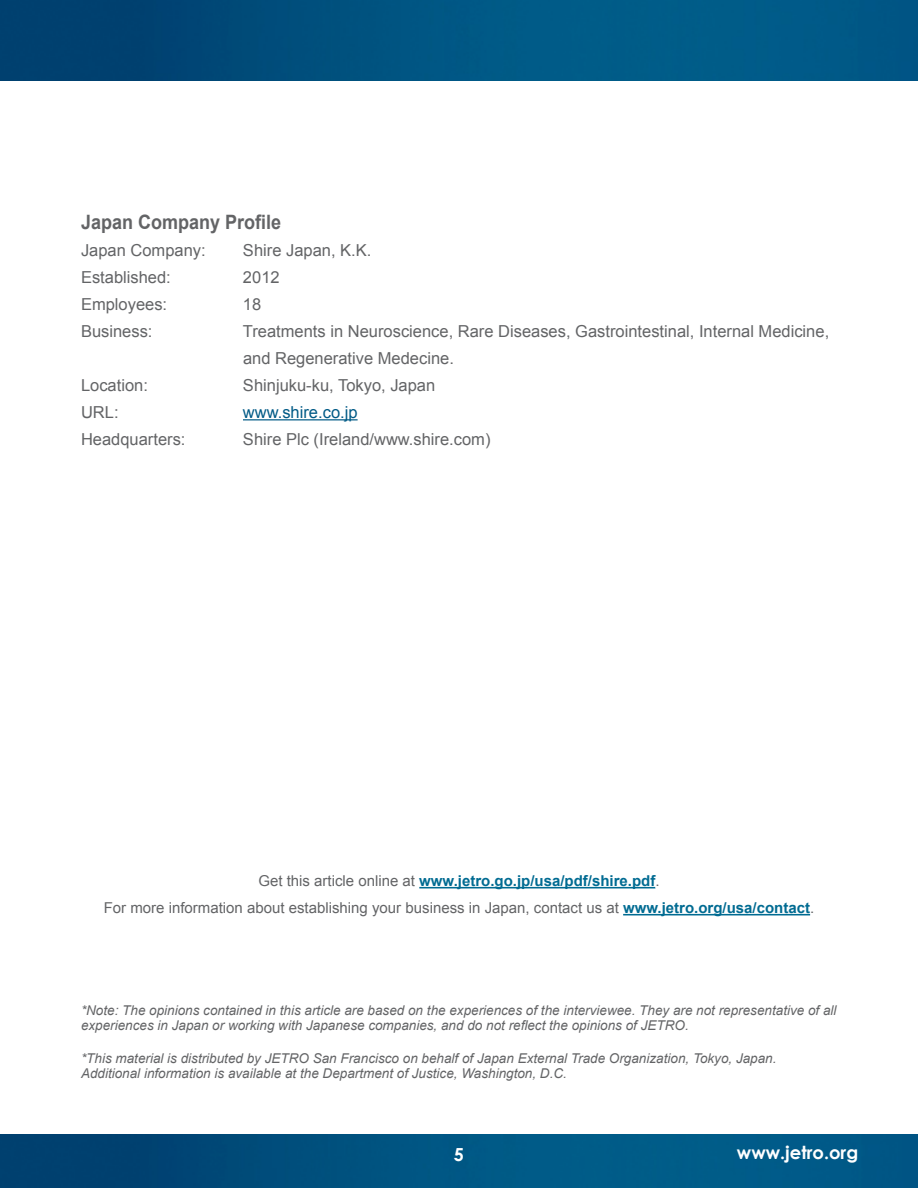
<style>
.page{position:relative;width:918px;height:1188px;background:#fff}
.page>*{position:absolute;margin:0;border:0;box-sizing:border-box;transform-origin:0 0}
.t1{font:700 19.8px "Arial";color:#636466;scale:.91 1}
.t2{font:700 18px "Century Gothic";color:#fff}
.t3{font:16.5px/27px "Arial";color:#636466}
.t4{font:16.5px "Arial";color:#005a86}
.t5{font:15px/27px "Arial";color:#636466;text-align:center}
.t6{font:italic 13.5px/15px "Arial";color:#636466}
.s1{font-weight:700;color:#006b92}
</style>
<div class="page">
<img style="left:0;top:1px;width:918px;height:79px">
<img style="left:0;top:1134px;width:918px;height:54px">
<hr style="left:243px;top:419px;width:115px;height:1px;background:#005a86">
<svg style="left:76px;top:886px;width:765px;height:302px"></svg>
<h1 class="t1" style="left:81px;top:209px;width:221px">Japan Company Profile</h1>
<p class="t3" style="left:81px;top:237px;width:126px">Japan Company:</p>
<p class="t3" style="left:243px;top:237px;width:130px">Shire Japan, K.K.</p>
<p class="t3" style="left:81px;top:264px;width:91px">Established:</p>
<p class="t3" style="left:243px;top:264px;width:38px">2012</p>
<p class="t3" style="left:81px;top:291px;width:88px">Employees:</p>
<p class="t3" style="left:243px;top:291px;width:20px">18</p>
<p class="t3" style="left:81px;top:318px;width:73px">Business:</p>
<p class="t3" style="left:243px;top:318px;width:588px">Treatments in Neuroscience, Rare Diseases, Gastrointestinal, Internal Medicine, and Regenerative Medecine.</p>
<p class="t3" style="left:81px;top:372px;width:68px">Location:</p>
<p class="t3" style="left:243px;top:372px;width:194px">Shinjuku-ku, Tokyo, Japan</p>
<p class="t3" style="left:81px;top:399px;width:39px">URL:</p>
<p class="t4" style="left:243px;top:402px;width:116px">www.shire.co.jp</p>
<p class="t3" style="left:81px;top:426px;width:106px">Headquarters:</p>
<p class="t3" style="left:243px;top:426px;width:249px">Shire Plc (Ireland/www.shire.com)</p>
<p class="t5" style="left:104px;top:867px;width:712px">Get this article online at <span class="s1">www.jetro.go.jp/usa/pdf/shire.pdf</span>.<br>For more information about establishing your business in Japan, contact us at <span class="s1">www.jetro.org/usa/contact</span>.</p>
<p class="t6" style="left:81px;top:1003px;width:757px">*Note: The opinions contained in this article are based on the experiences of the interviewee. They are not representative of all experiences in Japan or working with Japanese companies, and do not reflect the opinions of JETRO.</p>
<p class="t6" style="left:81px;top:1051px;width:697px">*This material is distributed by JETRO San Francisco on behalf of Japan External Trade Organization, Tokyo, Japan.<br>Additional information is available at the Department of Justice, Washington, D.C.</p>
<h2 class="t2" style="left:454px;top:1141px;width:12px">5</h2>
<h2 class="t2" style="left:737px;top:1139px;width:123px">www.jetro.org</h2>
</div>
